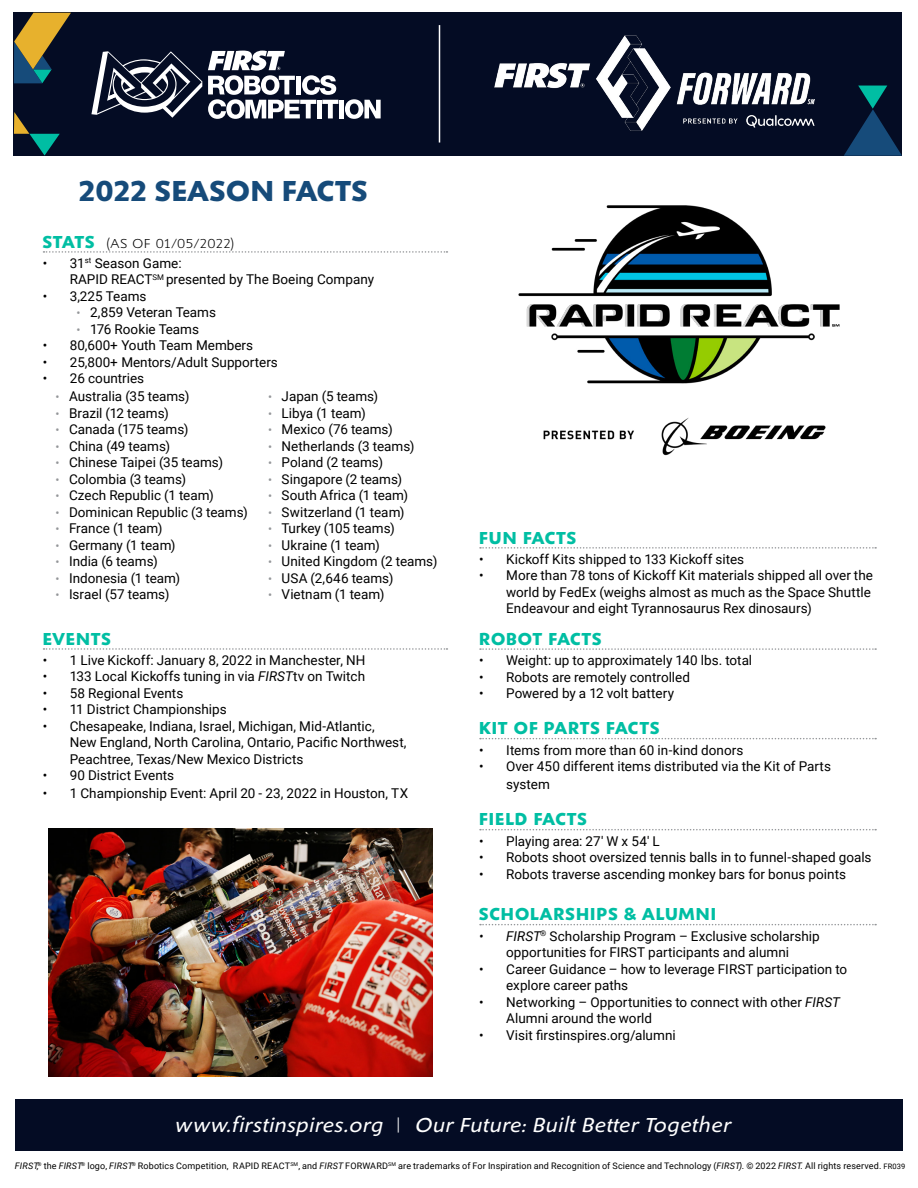
<style>
.page{position:relative;width:918px;height:1188px;background:#fff}
.page>*{position:absolute;margin:0;border:0;box-sizing:border-box;transform-origin:0 0}
.t1{font:700 30px "Shinn RR";letter-spacing:.025em;color:#164b7a}
.t2{font:italic 21px "Shinn RR";letter-spacing:.04em;color:#fff}
.t3{font:700 18px "Shinn RR";letter-spacing:.06em;color:#00bea3}
.t4{font:13.5px/16.5px "Roboto";color:#000}
.t5{font:300 13.5px "Shinn RR";letter-spacing:.06em;color:#000}
.t6{font:9px "Roboto";letter-spacing:.015em;color:#000}
.s1{font-weight:700;font-size:18px;color:#00bea3}
.s2{font-size:12px;color:#939598}
.s3{font-style:italic}
.s4{font-style:normal}
.s5{font-size:7.5px}
</style>
<div class="page">
<svg style="left:44px;top:251px;width:403px;height:2px"></svg>
<svg style="left:44px;top:648px;width:403px;height:2px"></svg>
<div style="left:15px;top:1099px;width:888px;height:51px;background:#040c24"></div>
<div style="left:14px;top:12px;width:888px;height:144px;background:#040c24"></div>
<svg style="left:480px;top:547px;width:396px;height:2px"></svg>
<svg style="left:480px;top:648px;width:396px;height:2px"></svg>
<svg style="left:480px;top:738px;width:396px;height:1px"></svg>
<svg style="left:480px;top:829px;width:396px;height:1px"></svg>
<svg style="left:480px;top:924px;width:396px;height:1px"></svg>
<div style="left:339px;top:100px;width:5px;height:18px;background:#fff"></div>
<svg style="left:345px;top:99px;width:36px;height:20px"></svg>
<svg style="left:208px;top:51px;width:130px;height:68px"></svg>
<svg style="left:91px;top:51px;width:111px;height:67px"></svg>
<hr style="left:439px;top:25px;width:1px;height:118px;background:#fff">
<img style="left:518px;top:205px;width:322px;height:251px">
<img style="left:494px;top:35px;width:321px;height:96px">
<svg style="left:14px;top:13px;width:57px;height:70px"></svg>
<svg style="left:14px;top:112px;width:46px;height:44px"></svg>
<svg style="left:844px;top:86px;width:58px;height:70px"></svg>
<img style="left:49px;top:828px;width:383px;height:248px">
<h1 class="t1" style="left:79px;top:173px;width:290px">2022 SEASON FACTS</h1>
<p class="t5" style="left:43px;top:235px;width:193px"><span class="s1">STATS</span> (AS OF 01/05/2022)</p>
<p class="t4" style="left:70px;top:254px;width:306px;text-indent:-27px">• 31<sup>st</sup> Season Game:<br>RAPID REACT<sup>SM</sup> presented by The Boeing Company</p>
<p class="t4" style="left:43px;top:287px;width:105px">• 3,225 Teams</p>
<p class="t4" style="left:76px;top:304px;width:141px"><span class="s2">•</span> 2,859 Veteran Teams</p>
<p class="t4" style="left:76px;top:320px;width:124px"><span class="s2">•</span> 176 Rookie Teams</p>
<p class="t4" style="left:43px;top:337px;width:212px">• 80,600+ Youth Team Members</p>
<p class="t4" style="left:43px;top:353px;width:237px">• 25,800+ Mentors/Adult Supporters</p>
<p class="t4" style="left:43px;top:370px;width:103px">• 26 countries</p>
<p class="t4" style="left:56px;top:388px;width:135px"><span class="s2">•</span> Australia (35 teams)</p>
<p class="t4" style="left:56px;top:404px;width:115px"><span class="s2">•</span> Brazil (12 teams)</p>
<p class="t4" style="left:56px;top:421px;width:134px"><span class="s2">•</span> Canada (175 teams)</p>
<p class="t4" style="left:56px;top:437px;width:116px"><span class="s2">•</span> China (49 teams)</p>
<p class="t4" style="left:56px;top:454px;width:169px"><span class="s2">•</span> Chinese Taipei (35 teams)</p>
<p class="t4" style="left:56px;top:470px;width:132px"><span class="s2">•</span> Colombia (3 teams)</p>
<p class="t4" style="left:56px;top:487px;width:160px"><span class="s2">•</span> Czech Republic (1 team)</p>
<p class="t4" style="left:56px;top:503px;width:194px"><span class="s2">•</span> Dominican Republic (3 teams)</p>
<p class="t4" style="left:56px;top:520px;width:109px"><span class="s2">•</span> France (1 team)</p>
<p class="t4" style="left:56px;top:536px;width:122px"><span class="s2">•</span> Germany (1 team)</p>
<p class="t4" style="left:56px;top:553px;width:104px"><span class="s2">•</span> India (6 teams)</p>
<p class="t4" style="left:56px;top:569px;width:126px"><span class="s2">•</span> Indonesia (1 team)</p>
<p class="t4" style="left:56px;top:586px;width:115px"><span class="s2">•</span> Israel (57 teams)</p>
<p class="t4" style="left:268px;top:388px;width:112px"><span class="s2">•</span> Japan (5 teams)</p>
<p class="t4" style="left:268px;top:404px;width:99px"><span class="s2">•</span> Libya (1 team)</p>
<p class="t4" style="left:268px;top:421px;width:126px"><span class="s2">•</span> Mexico (76 teams)</p>
<p class="t4" style="left:268px;top:437px;width:148px"><span class="s2">•</span> Netherlands (3 teams)</p>
<p class="t4" style="left:268px;top:454px;width:116px"><span class="s2">•</span> Poland (2 teams)</p>
<p class="t4" style="left:268px;top:470px;width:136px"><span class="s2">•</span> Singapore (2 teams)</p>
<p class="t4" style="left:268px;top:487px;width:142px"><span class="s2">•</span> South Africa (1 team)</p>
<p class="t4" style="left:268px;top:503px;width:138px"><span class="s2">•</span> Switzerland (1 team)</p>
<p class="t4" style="left:268px;top:520px;width:128px"><span class="s2">•</span> Turkey (105 teams)</p>
<p class="t4" style="left:268px;top:536px;width:113px"><span class="s2">•</span> Ukraine (1 team)</p>
<p class="t4" style="left:268px;top:553px;width:171px"><span class="s2">•</span> United Kingdom (2 teams)</p>
<p class="t4" style="left:268px;top:569px;width:127px"><span class="s2">•</span> USA (2,646 teams)</p>
<p class="t4" style="left:268px;top:586px;width:118px"><span class="s2">•</span> Vietnam (1 team)</p>
<h3 class="t3" style="left:43px;top:628px;width:69px">EVENTS</h3>
<p class="t4" style="left:43px;top:651px;width:324px">• 1 Live Kickoff: January 8, 2022 in Manchester, NH</p>
<p class="t4" style="left:43px;top:668px;width:324px">• 133 Local Kickoffs tuning in via <span class="s3">FIRST</span>tv on Twitch</p>
<p class="t4" style="left:43px;top:684px;width:142px">• 58 Regional Events</p>
<p class="t4" style="left:43px;top:701px;width:186px">• 11 District Championships</p>
<p class="t4" style="left:70px;top:717px;width:338px;text-indent:-27px">• Chesapeake, Indiana, Israel, Michigan, Mid-Atlantic,<br>New England, North Carolina, Ontario, Pacific Northwest,<br>Peachtree, Texas/New Mexico Districts</p>
<p class="t4" style="left:43px;top:767px;width:133px">• 90 District Events</p>
<p class="t4" style="left:43px;top:785px;width:367px">• 1 Championship Event: April 20 - 23, 2022 in Houston, TX</p>
<h3 class="t3" style="left:479px;top:527px;width:98px">FUN FACTS</h3>
<p class="t4" style="left:479px;top:550px;width:266px">• Kickoff Kits shipped to 133 Kickoff sites</p>
<p class="t4" style="left:506px;top:567px;width:368px;text-indent:-27px">• More than 78 tons of Kickoff Kit materials shipped all over the world by FedEx (weighs almost as much as the Space Shuttle<br>Endeavour and eight Tyrannosaurus Rex dinosaurs)</p>
<h3 class="t3" style="left:479px;top:628px;width:124px">ROBOT FACTS</h3>
<p class="t4" style="left:479px;top:652px;width:274px">• Weight: up to approximately 140 lbs. total</p>
<p class="t4" style="left:479px;top:668px;width:212px">• Robots are remotely controlled</p>
<p class="t4" style="left:479px;top:685px;width:196px">• Powered by a 12 volt battery</p>
<h3 class="t3" style="left:479px;top:718px;width:182px">KIT OF PARTS FACTS</h3>
<p class="t4" style="left:479px;top:741px;width:266px">• Items from more than 60 in-kind donors</p>
<p class="t4" style="left:506px;top:757px;width:326px;line-height:18px;text-indent:-27px">• Over 450 different items distributed via the Kit of Parts system</p>
<h3 class="t3" style="left:479px;top:809px;width:109px">FIELD FACTS</h3>
<p class="t4" style="left:479px;top:832px;width:182px">• Playing area: 27' W x 54' L</p>
<p class="t4" style="left:479px;top:849px;width:394px">• Robots shoot oversized tennis balls in to funnel-shaped goals</p>
<p class="t4" style="left:479px;top:865px;width:368px">• Robots traverse ascending monkey bars for bonus points</p>
<h3 class="t3" style="left:479px;top:904px;width:238px">SCHOLARSHIPS &amp; ALUMNI</h3>
<p class="t4" style="left:479px;top:927px;width:342px;text-align:center"><span class="s3">• FIRST</span><sup>®</sup> Scholarship Program – Exclusive scholarship opportunities for FIRST participants and alumni</p>
<p class="t4" style="left:506px;top:960px;width:343px;text-indent:-27px">• Career Guidance – how to leverage FIRST participation to explore career paths</p>
<p class="t4" style="left:506px;top:993px;width:335px;text-indent:-27px">• Networking – Opportunities to connect with other <span class="s3">FIRST<br></span>Alumni around the world</p>
<p class="t4" style="left:479px;top:1026px;width:198px">• Visit firstinspires.org/alumni</p>
<h2 class="t2" style="left:175px;top:1113px;width:557px">www.firstinspires.org <span class="s4">|</span> Our Future: Built Better Together</h2>
<p class="t6" style="left:15px;top:1159px;width:892px"><span class="s3">FIRST,</span><sup>®</sup> the <span class="s3">FIRST</span><sup>®</sup> logo, <span class="s3">FIRST</span><sup>®</sup> Robotics Competition, RAPID REACT<sup>SM</sup>, and <span class="s3">FIRST</span> FORWARD<sup>SM</sup> are trademarks of For Inspiration and Recognition of Science and Technology (<span class="s3">FIRST)</span>. © 2022 <span class="s3">FIRST.</span> All rights reserved. <span class="s5">FR039</span></p>
</div>
